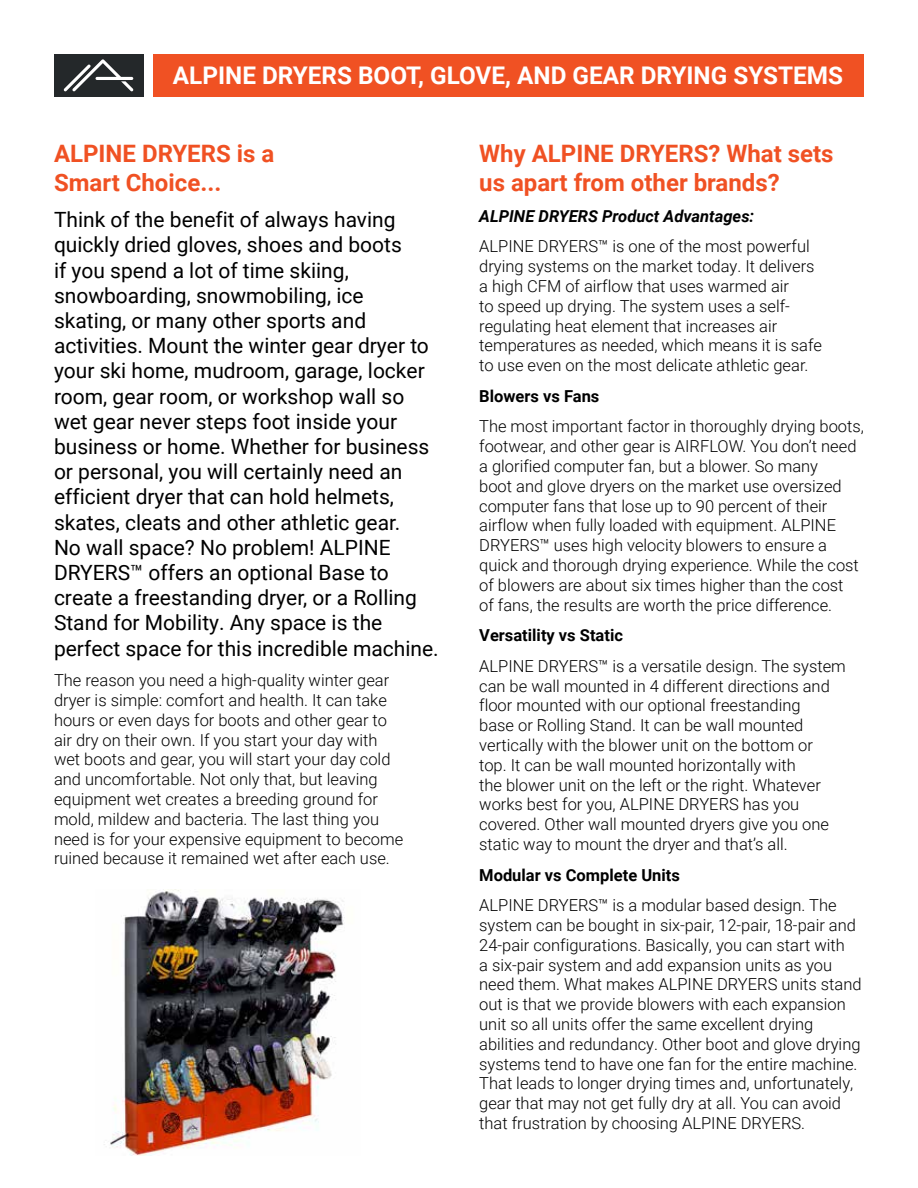
<style>
.page{position:relative;width:918px;height:1188px;background:#fff}
.page>*{position:absolute;margin:0;border:0;box-sizing:border-box;transform-origin:0 0}
.t1{font:700 24.3px "Roboto";color:#fff}
.t2{font:700 24px/28.8px "Roboto";color:#f05123}
.t3{font:21px/25.2px "Roboto";color:#000}
.t4{font:300 16.5px/19.8px "Roboto";color:#000}
.t5{font:700 16.5px "Roboto";color:#000}
.t6{font:italic 700 16.5px "Roboto";color:#000}
</style>
<div class="page">
<div style="left:54px;top:54px;width:89px;height:43px;background:#24282a"></div>
<div style="left:153px;top:54px;width:711px;height:43px;background:#f05123"></div>
<svg style="left:64px;top:59px;width:69px;height:33px"></svg>
<img style="left:104px;top:890px;width:241px;height:266px">
<h1 class="t1" style="left:173px;top:58px;width:672px">ALPINE DRYERS BOOT, GLOVE, AND GEAR DRYING SYSTEMS</h1>
<h2 class="t2" style="left:54px;top:138px;width:222px">ALPINE DRYERS is a<br>Smart Choice...</h2>
<p class="t3" style="left:54px;top:206px;width:386px">Think of the benefit of always having quickly dried gloves, shoes and boots<br>if you spend a lot of time skiing, snowboarding, snowmobiling, ice skating, or many other sports and activities. Mount the winter gear dryer to your ski home, mudroom, garage, locker room, gear room, or workshop wall so wet gear never steps foot inside your business or home. Whether for business or personal, you will certainly need an efficient dryer that can hold helmets, skates, cleats and other athletic gear.<br>No wall space? No problem! ALPINE DRYERS™ offers an optional Base to create a freestanding dryer, or a Rolling Stand for Mobility. Any space is the perfect space for this incredible machine.</p>
<p class="t4" style="left:54px;top:670px;width:351px">The reason you need a high-quality winter gear dryer is simple: comfort and health. It can take hours or even days for boots and other gear to air dry on their own. If you start your day with wet boots and gear, you will start your day cold and uncomfortable. Not only that, but leaving equipment wet creates a breeding ground for mold, mildew and bacteria. The last thing you need is for your expensive equipment to become ruined because it remained wet after each use.</p>
<h2 class="t2" style="left:479px;top:138px;width:356px">Why ALPINE DRYERS? What sets us apart from other brands?</h2>
<p class="t6" style="left:479px;top:204px;width:277px">ALPINE DRYERS Product Advantages:</p>
<p class="t4" style="left:479px;top:236px;width:344px">ALPINE DRYERS™ is one of the most powerful drying systems on the market today. It delivers a high CFM of airflow that uses warmed air<br>to speed up drying. The system uses a self&shy;regulating heat element that increases air temperatures as needed, which means it is safe to use even on the most delicate athletic gear.</p>
<p class="t5" style="left:479px;top:384px;width:122px">Blowers vs Fans</p>
<p class="t4" style="left:479px;top:416px;width:386px">The most important factor in thoroughly drying boots, footwear, and other gear is AIRFLOW. You don’t need a glorified computer fan, but a blower. So many<br>boot and glove dryers on the market use oversized computer fans that lose up to 90 percent of their airflow when fully loaded with equipment. ALPINE DRYERS™ uses high velocity blowers to ensure a quick and thorough drying experience. While the cost of blowers are about six times higher than the cost<br>of fans, the results are worth the price difference.</p>
<p class="t5" style="left:479px;top:624px;width:145px">Versatility vs Static</p>
<p class="t4" style="left:479px;top:655px;width:368px">ALPINE DRYERS™ is a versatile design. The system can be wall mounted in 4 different directions and floor mounted with our optional freestanding<br>base or Rolling Stand. It can be wall mounted vertically with the blower unit on the bottom or<br>top. It can be wall mounted horizontally with<br>the blower unit on the left or the right. Whatever works best for you, ALPINE DRYERS has you covered. Other wall mounted dryers give you one static way to mount the dryer and that’s all.</p>
<p class="t5" style="left:479px;top:863px;width:202px">Modular vs Complete Units</p>
<p class="t4" style="left:479px;top:895px;width:384px">ALPINE DRYERS™ is a modular based design. The system can be bought in six-pair, 12-pair, 18-pair and 24-pair configurations. Basically, you can start with<br>a six-pair system and add expansion units as you need them. What makes ALPINE DRYERS units stand out is that we provide blowers with each expansion unit so all units offer the same excellent drying abilities and redundancy. Other boot and glove drying systems tend to have one fan for the entire machine.<br>That leads to longer drying times and, unfortunately, gear that may not get fully dry at all. You can avoid that frustration by choosing ALPINE DRYERS.</p>
</div>
